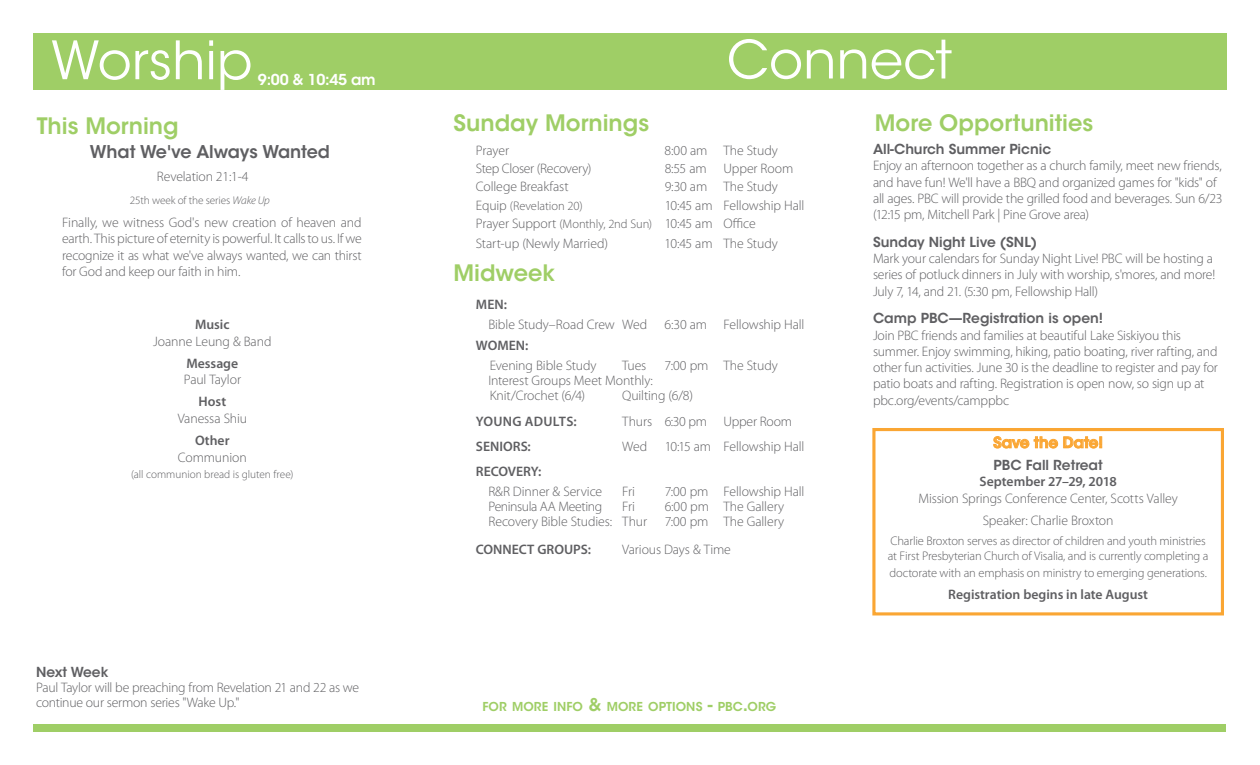
<style>
.page{position:relative;width:1260px;height:765px;background:#fff}
.page>*{position:absolute;margin:0;border:0;box-sizing:border-box;transform-origin:0 0}
.t1{font:52.5px "ITC Avant Garde Std";color:#fff}
.t2{font:600 22.5px "ITC Avant Garde Std";color:#9fce66}
.t3{font:600 17.5px "ITC Avant Garde Std";color:#5f5f62}
.t4{font:600 15px "ITC Avant Garde Std";letter-spacing:-.02em;color:#fff}
.t5{font:600 15px "ITC Avant Garde Std";color:#faa633}
.t6{font:300 13.75px/16.2px "Myriad Pro";letter-spacing:-.015em;color:#5f5f62}
.t7{font:600 13.75px "Myriad Pro";color:#5f5f62}
.t8{font:600 13.75px "ITC Avant Garde Std";color:#5f5f62}
.t9{font:600 13.75px "Myriad Pro";letter-spacing:.02em;color:#5f5f62}
.t10{font:300 12.5px/15px "Myriad Pro";letter-spacing:-.015em;color:#5f5f62}
.t11{font:600 12.25px "ITC Avant Garde Std";letter-spacing:.005em;color:#9fce66}
.t12{font:300 11.25px "Myriad Pro";letter-spacing:-.01em;color:#5f5f62}
.s1{font-size:13.75px}
.s2{font-style:italic}
.s3{font-size:12.5px}
.s4{font-size:17.5px}
</style>
<div class="page">
<div style="left:33px;top:34px;width:1193px;height:56px;background:#9fce66"></div>
<div style="left:34px;top:724px;width:1192px;height:8px;background:#9fce66"></div>
<svg style="left:993px;top:436px;width:109px;height:13px"></svg>
<div style="left:872px;top:428px;width:352px;height:187px;border:3px solid #faa633"></div>
<h1 class="t1" style="left:51px;top:28px;width:203px">Worship</h1>
<h1 class="t1" style="left:727px;top:28px;width:227px">Connect</h1>
<h2 class="t2" style="left:453px;top:108px;width:197px">Sunday Mornings</h2>
<p class="t6" style="left:476px;top:142px;width:35px">Prayer</p>
<p class="t6" style="left:665px;top:142px;width:115px">8:00 am The Study</p>
<p class="t6" style="left:476px;top:160px;width:117px">Step Closer (Recovery)</p>
<p class="t6" style="left:665px;top:160px;width:130px">8:55 am Upper Room</p>
<p class="t6" style="left:476px;top:179px;width:94px">College Breakfast</p>
<p class="t6" style="left:665px;top:179px;width:115px">9:30 am The Study</p>
<p class="t10" style="left:476px;top:198px;width:108px"><span class="s1">Equip</span> (Revelation 20)</p>
<p class="t4" style="left:258px;top:70px;width:119px">9:00 &amp; 10:45 am</p>
<h2 class="t2" style="left:875px;top:108px;width:220px">More Opportunities</h2>
<h2 class="t2" style="left:37px;top:112px;width:143px">This Morning</h2>
<p class="t8" style="left:873px;top:140px;width:180px">All-Church Summer Picnic</p>
<p class="t6" style="left:873px;top:158px;width:351px">Enjoy an afternoon together as a church family, meet new friends, and have fun! We'll have a BBQ and organized games for "kids" of all ages. PBC will provide the grilled food and beverages. Sun 6/23 (12:15 pm, Mitchell Park | Pine Grove area)</p>
<p class="t8" style="left:873px;top:233px;width:166px">Sunday Night Live (SNL)</p>
<p class="t6" style="left:873px;top:250px;width:344px">Mark your calendars for Sunday Night Live! PBC will be hosting a series of potluck dinners in July with worship, s'mores, and more!<br>July 7, 14, and 21. (5:30 pm, Fellowship Hall)</p>
<p class="t8" style="left:873px;top:310px;width:232px">Camp PBC—Registration is open!</p>
<p class="t6" style="left:873px;top:327px;width:347px">Join PBC friends and families at beautiful Lake Siskiyou this summer. Enjoy swimming, hiking, patio boating, river rafting, and other fun activities. June 30 is the deadline to register and pay for patio boats and rafting. Registration is open now, so sign up at pbc.org/events/camppbc</p>
<p class="t3" style="left:90px;top:141px;width:242px">What We've Always Wanted</p>
<p class="t6" style="left:157px;top:168px;width:93px">Revelation 21:1-4</p>
<p class="t12" style="left:130px;top:194px;width:142px">25th week of the series <span class="s2">Wake Up</span></p>
<p class="t6" style="left:62px;top:214px;width:301px;text-align:justify">Finally, we witness God's new creation of heaven and earth. This picture of eternity is powerful. It calls to us. If we recognize it as what we've always wanted, we can thirst for God and keep our faith in him.</p>
<p class="t6" style="left:476px;top:196px;width:330px;line-height:18.1px;text-indent:189px">10:45 am Fellowship Hall<br>Prayer Support <span class="s3">(Monthly, 2nd Sun)</span> 10:45 am Office</p>
<p class="t6" style="left:476px;top:235px;width:134px">Start-up (Newly Married)</p>
<p class="t6" style="left:665px;top:235px;width:115px">10:45 am The Study</p>
<h2 class="t2" style="left:453px;top:259px;width:103px">Midweek</h2>
<p class="t7" style="left:476px;top:295px;width:33px">MEN:</p>
<p class="t6" style="left:488px;top:316px;width:160px">Bible Study–Road Crew Wed</p>
<p class="t6" style="left:665px;top:316px;width:141px">6:30 am Fellowship Hall</p>
<p class="t7" style="left:476px;top:336px;width:54px">WOMEN:</p>
<p class="t6" style="left:490px;top:358px;width:109px">Evening Bible Study</p>
<p class="t6" style="left:622px;top:358px;width:26px">Tues</p>
<p class="t6" style="left:665px;top:358px;width:115px">7:00 pm The Study</p>
<p class="t6" style="left:488px;top:373px;width:166px;line-height:15px">Interest Groups Meet Monthly:<br>Knit/Crochet (6/4)</p>
<p class="t7" style="left:195px;top:316px;width:36px">Music</p>
<p class="t6" style="left:153px;top:333px;width:120px">Joanne Leung &amp; Band</p>
<p class="t7" style="left:186px;top:355px;width:53px">Message</p>
<p class="t6" style="left:184px;top:372px;width:59px">Paul Taylor</p>
<p class="t7" style="left:199px;top:393px;width:29px">Host</p>
<p class="t6" style="left:178px;top:410px;width:71px">Vanessa Shiu</p>
<p class="t7" style="left:195px;top:432px;width:36px">Other</p>
<p class="t6" style="left:178px;top:449px;width:70px">Communion</p>
<p class="t12" style="left:131px;top:468px;width:164px">(all communion bread is gluten free)</p>
<p class="t6" style="left:622px;top:388px;width:72px">Quilting (6/8)</p>
<p class="t9" style="left:476px;top:412px;width:102px">YOUNG ADULTS:</p>
<p class="t6" style="left:622px;top:413px;width:172px">Thurs 6:30 pm Upper Room</p>
<p class="t7" style="left:476px;top:437px;width:56px">SENIORS:</p>
<p class="t6" style="left:622px;top:438px;width:27px">Wed</p>
<p class="t6" style="left:665px;top:438px;width:141px">10:15 am Fellowship Hall</p>
<p class="t7" style="left:476px;top:462px;width:67px">RECOVERY:</p>
<p class="t6" style="left:488px;top:484px;width:115px">R&amp;R Dinner &amp; Service</p>
<p class="t6" style="left:622px;top:484px;width:14px">Fri</p>
<p class="t6" style="left:665px;top:484px;width:141px">7:00 pm Fellowship Hall</p>
<p class="t6" style="left:488px;top:499px;width:115px">Peninsula AA Meeting</p>
<p class="t6" style="left:622px;top:499px;width:14px">Fri</p>
<p class="t6" style="left:665px;top:499px;width:121px">6:00 pm The Gallery</p>
<p class="t6" style="left:488px;top:514px;width:160px">Recovery Bible Studies: Thur</p>
<p class="t6" style="left:665px;top:514px;width:121px">7:00 pm The Gallery</p>
<p class="t7" style="left:476px;top:541px;width:117px">CONNECT GROUPS:</p>
<p class="t6" style="left:622px;top:541px;width:110px">Various Days &amp; Time</p>
<p class="t5" style="left:993px;top:433px;width:111px">Save the Date!</p>
<p class="t8" style="left:994px;top:456px;width:111px">PBC Fall Retreat</p>
<p class="t7" style="left:980px;top:473px;width:139px">September 27–29, 2018</p>
<p class="t6" style="left:918px;top:487px;width:261px;line-height:22.1px;text-align:center">Mission Springs Conference Center, Scotts Valley<br>Speaker: Charlie Broxton</p>
<p class="t10" style="left:888px;top:534px;width:322px">Charlie Broxton serves as director of children and youth ministries at First Presbyterian Church of Visalia, and is currently completing a</p>
<p class="t10" style="left:889px;top:565px;width:319px">doctorate with an emphasis on ministry to emerging generations.</p>
<p class="t7" style="left:948px;top:586px;width:201px">Registration begins in late August</p>
<p class="t8" style="left:36px;top:663px;width:74px">Next Week</p>
<p class="t6" style="left:36px;top:680px;width:325px;line-height:15px">Paul Taylor will be preaching from Revelation 21 and 22 as we continue our sermon series "Wake Up."</p>
<p class="t11" style="left:483px;top:699px;width:295px">FOR MORE INFO <span class="s4">&amp;</span> MORE OPTIONS <span class="s4">-</span> PBC<span class="s4">.</span>ORG</p>
</div>
